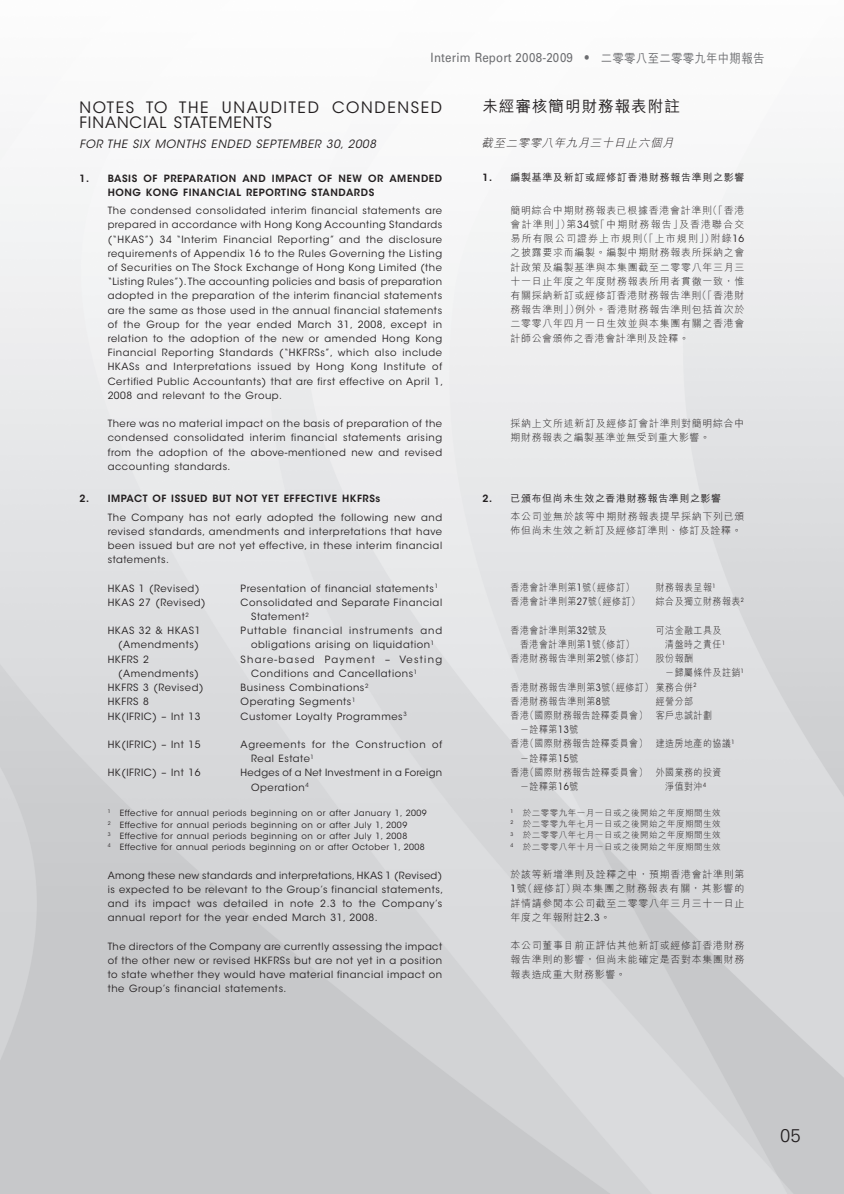
<style>
.page{position:relative;width:844px;height:1194px;background:#fff}
.page>*{position:absolute;margin:0;border:0;box-sizing:border-box;transform-origin:0 0}
.t1{font:300 18.4px "Univers LT Std";color:#231f20}
.t2{font:15.6px/15.6px "ITC Avant Garde Std";letter-spacing:.09em;color:#231f20}
.t3{font:15.6px "M Hei HK Medium E Ten B5 H";letter-spacing:.06em;color:#231f20}
.t4{font:12.8px "Univers LT Std";letter-spacing:.015em;color:#6c6d70;scale:.9 1}
.t5{font:italic 11.4px "ITC Avant Garde Std";letter-spacing:.06em;color:#231f20}
.t6{font:italic 11.4px "M Hei HK Light E Ten B5 H";color:#231f20}
.t7{font:10px/14.2px "ITC Avant Garde Std";letter-spacing:.06em;color:#231f20;text-align:justify}
.t8{font:10px/14.2px "M Hei HK Light E Ten B5 H";letter-spacing:.06em;color:#231f20;text-align:justify}
.t9{font:10px "M Hei HK Light E Ten B5 H";letter-spacing:.06em;color:#231f20;scale:.9 1}
.t10{font:600 10px/14.2px "ITC Avant Garde Std";letter-spacing:.06em;color:#231f20}
.t11{font:10px "M Hei HK Medium E Ten B5 H";letter-spacing:.07em;color:#231f20}
.t12{font:10px/14.2px "ITC Avant Garde Std";letter-spacing:.03em;color:#231f20}
.t13{font:10px "ITC Avant Garde Std";letter-spacing:.09em;color:#231f20}
.t14{font:10px "ITC Avant Garde Std";letter-spacing:.13em;color:#231f20}
.t15{font:8.6px/11.4px "ITC Avant Garde Std";letter-spacing:.06em;color:#231f20}
.t16{font:8.6px/11.4px "M Hei HK Light E Ten B5 H";letter-spacing:.06em;color:#231f20;text-align:justify}
.s1{font-family:"M Hei HK Medium E Ten B5 H"}
.s2{font-family:"ITC Avant Garde Std";font-weight:600}
.s3{font-family:"ITC Avant Garde Std"}
</style>
<div class="page">
<p class="t4" style="left:430px;top:50px;width:372px">Interim Report 2008-2009 • <span class="s1">二零零八至二零零九年中期報告</span></p>
<h2 class="t2" style="left:79px;top:101px;width:364px">NOTES TO THE UNAUDITED CONDENSED<br>FINANCIAL STATEMENTS</h2>
<p class="t5" style="left:79px;top:139px;width:298px">FOR THE SIX MONTHS ENDED SEPTEMBER 30, 2008</p>
<p class="t10" style="left:108px;top:172px;width:336px;text-indent:-28px">1. BASIS OF PREPARATION AND IMPACT OF NEW OR AMENDED<br>HONG KONG FINANCIAL REPORTING STANDARDS</p>
<p class="t7" style="left:108px;top:204px;width:337px">The condensed consolidated interim financial statements are prepared in accordance with Hong Kong Accounting Standards (“HKAS”) 34 “Interim Financial Reporting” and the disclosure requirements of Appendix 16 to the Rules Governing the Listing of Securities on The Stock Exchange of Hong Kong Limited (the “Listing Rules”). The accounting policies and basis of preparation adopted in the preparation of the interim financial statements are the same as those used in the annual financial statements of the Group for the year ended March 31, 2008, except in relation to the adoption of the new or amended Hong Kong Financial Reporting Standards (“HKFRSs”, which also include HKASs and Interpretations issued by Hong Kong Institute of Certified Public Accountants) that are first effective on April 1, 2008 and relevant to the Group.</p>
<p class="t7" style="left:108px;top:417px;width:336px">There was no material impact on the basis of preparation of the condensed consolidated interim financial statements arising from the adoption of the above-mentioned new and revised accounting standards.</p>
<p class="t10" style="left:79px;top:492px;width:302px">2. IMPACT OF ISSUED BUT NOT YET EFFECTIVE HKFRSs</p>
<p class="t7" style="left:108px;top:511px;width:336px">The Company has not early adopted the following new and revised standards, amendments and interpretations that have been issued but are not yet effective, in these interim financial statements.</p>
<p class="t7" style="left:108px;top:582px;width:93px">HKAS 1 (Revised)</p>
<p class="t7" style="left:240px;top:582px;width:199px">Presentation of financial statements<sup>1</sup></p>
<p class="t7" style="left:108px;top:596px;width:99px">HKAS 27 (Revised)</p>
<p class="t7" style="left:251px;top:596px;width:192px;text-indent:-11px">Consolidated and Separate Financial<br>Statement<sup>2</sup></p>
<p class="t7" style="left:108px;top:624px;width:94px">HKAS 32 &amp; HKAS1</p>
<p class="t13" style="left:240px;top:626px;width:203px">Puttable financial instruments and</p>
<p class="t7" style="left:118px;top:638px;width:82px">(Amendments)</p>
<p class="t7" style="left:251px;top:638px;width:184px">obligations arising on liquidation<sup>1</sup></p>
<p class="t7" style="left:108px;top:653px;width:43px">HKFRS 2</p>
<p class="t14" style="left:240px;top:655px;width:203px">Share-based Payment – Vesting</p>
<p class="t7" style="left:118px;top:667px;width:82px">(Amendments)</p>
<p class="t7" style="left:251px;top:667px;width:167px">Conditions and Cancellations<sup>1</sup></p>
<p class="t7" style="left:108px;top:681px;width:97px">HKFRS 3 (Revised)</p>
<p class="t7" style="left:240px;top:681px;width:129px">Business Combinations<sup>2</sup></p>
<p class="t7" style="left:108px;top:695px;width:43px">HKFRS 8</p>
<p class="t7" style="left:240px;top:695px;width:116px">Operating Segments<sup>1</sup></p>
<p class="t7" style="left:108px;top:709px;width:94px">HK(IFRIC) – Int 13</p>
<p class="t7" style="left:240px;top:709px;width:167px">Customer Loyalty Programmes<sup>3</sup></p>
<p class="t7" style="left:108px;top:738px;width:94px">HK(IFRIC) – Int 15</p>
<p class="t7" style="left:251px;top:738px;width:192px;text-indent:-11px">Agreements for the Construction of<br>Real Estate<sup>1</sup></p>
<p class="t7" style="left:108px;top:766px;width:94px">HK(IFRIC) – Int 16</p>
<p class="t12" style="left:251px;top:766px;width:192px;text-indent:-11px">Hedges of a Net Investment in a Foreign<br>Operation<sup>4</sup></p>
<p class="t15" style="left:108px;top:808px;width:320px"><sup>1</sup> Effective for annual periods beginning on or after January 1, 2009<br><sup>2</sup> Effective for annual periods beginning on or after July 1, 2009<br><sup>3</sup> Effective for annual periods beginning on or after July 1, 2008<br><sup>4</sup> Effective for annual periods beginning on or after October 1, 2008</p>
<p class="t7" style="left:108px;top:868px;width:337px">Among these new standards and interpretations, HKAS 1 (Revised) is expected to be relevant to the Group’s financial statements, and its impact was detailed in note 2.3 to the Company’s annual report for the year ended March 31, 2008.</p>
<p class="t7" style="left:108px;top:939px;width:336px">The directors of the Company are currently assessing the impact of the other new or revised HKFRSs but are not yet in a position to state whether they would have material financial impact on the Group’s financial statements.</p>
<h2 class="t3" style="left:482px;top:100px;width:199px">未經審核簡明財務報表附註</h2>
<p class="t6" style="left:481px;top:139px;width:196px">截至二零零八年九月三十日止六個月</p>
<p class="t11" style="left:482px;top:174px;width:263px"><span class="s2">1.</span> 編製基準及新訂或經修訂香港財務報告準則之影響</p>
<p class="t8" style="left:510px;top:204px;width:235px">簡明綜合中期財務報表已根據香港會計準則（「香港會計準則」）第<span class="s3">34</span>號「中期財務報告」及香港聯合交易所有限公司證券上市規則（「上市規則」）附錄<span class="s3">16</span>之披露要求而編製。編製中期財務報表所採納之會計政策及編製基準與本集團截至二零零八年三月三十一日止年度之年度財務報表所用者貫徹一致，惟有關採納新訂或經修訂香港財務報告準則（「香港財務報告準則」）例外。香港財務報告準則包括首次於二零零八年四月一日生效並與本集團有關之香港會計師公會頒佈之香港會計準則及詮釋。</p>
<p class="t8" style="left:510px;top:417px;width:235px">採納上文所述新訂及經修訂會計準則對簡明綜合中期財務報表之編製基準並無受到重大影響。</p>
<p class="t11" style="left:482px;top:494px;width:240px"><span class="s2">2.</span> 已頒布但尚未生效之香港財務報告準則之影響</p>
<p class="t8" style="left:510px;top:510px;width:235px">本公司並無於該等中期財務報表提早採納下列已頒佈但尚未生效之新訂及經修訂準則、修訂及詮釋。</p>
<p class="t9" style="left:510px;top:583px;width:139px">香港會計準則第<span class="s3">1</span>號（經修訂）</p>
<p class="t9" style="left:655px;top:583px;width:68px">財務報表呈報<sup>1</sup></p>
<p class="t9" style="left:510px;top:597px;width:145px">香港會計準則第<span class="s3">27</span>號（經修訂）</p>
<p class="t9" style="left:655px;top:597px;width:99px">綜合及獨立財務報表<sup>2</sup></p>
<p class="t9" style="left:510px;top:626px;width:108px">香港會計準則第<span class="s3">32</span>號及</p>
<p class="t9" style="left:655px;top:626px;width:75px">可沽金融工具及</p>
<p class="t9" style="left:520px;top:640px;width:128px">香港會計準則第<span class="s3">1</span>號（修訂）</p>
<p class="t9" style="left:664px;top:640px;width:68px">清盤時之責任<sup>1</sup></p>
<p class="t9" style="left:510px;top:654px;width:204px">香港財務報告準則第<span class="s3">2</span>號（修訂） 股份報酬</p>
<p class="t9" style="left:664px;top:668px;width:89px">－歸屬條件及註銷<sup>1</sup></p>
<p class="t9" style="left:510px;top:683px;width:208px">香港財務報告準則第<span class="s3">3</span>號（經修訂）業務合併<sup>2</sup></p>
<p class="t9" style="left:510px;top:697px;width:112px">香港財務報告準則第<span class="s3">8</span>號</p>
<p class="t9" style="left:655px;top:697px;width:43px">經營分部</p>
<p class="t9" style="left:510px;top:711px;width:225px">香港（國際財務報告詮釋委員會） 客戶忠誠計劃</p>
<p class="t9" style="left:520px;top:725px;width:66px">－詮釋第<span class="s3">13</span>號</p>
<p class="t9" style="left:510px;top:739px;width:250px">香港（國際財務報告詮釋委員會） 建造房地產的協議<sup>1</sup></p>
<p class="t9" style="left:520px;top:754px;width:66px">－詮釋第<span class="s3">15</span>號</p>
<p class="t9" style="left:510px;top:768px;width:236px">香港（國際財務報告詮釋委員會） 外國業務的投資</p>
<p class="t9" style="left:520px;top:782px;width:66px">－詮釋第<span class="s3">16</span>號</p>
<p class="t9" style="left:664px;top:782px;width:47px">淨值對沖<sup>4</sup></p>
<p class="t16" style="left:510px;top:807px;width:211px"><sup>1</sup> 於二零零九年一月一日或之後開始之年度期間生效<sup>2</sup> 於二零零九年七月一日或之後開始之年度期間生效<sup>3</sup> 於二零零八年七月一日或之後開始之年度期間生效<sup>4</sup> 於二零零八年十月一日或之後開始之年度期間生效</p>
<p class="t8" style="left:510px;top:868px;width:235px">於該等新增準則及詮釋之中，預期香港會計準則第<span class="s3">1</span>號（經修訂）與本集團之財務報表有關，其影響的詳情請參閱本公司截至二零零八年三月三十一日止年度之年報附註<span class="s3">2.3</span>。</p>
<p class="t8" style="left:510px;top:939px;width:235px">本公司董事目前正評估其他新訂或經修訂香港財務報告準則的影響，但尚未能確定是否對本集團財務報表造成重大財務影響。</p>
<h1 class="t1" style="left:779px;top:1124px;width:22px">05</h1>
</div>
